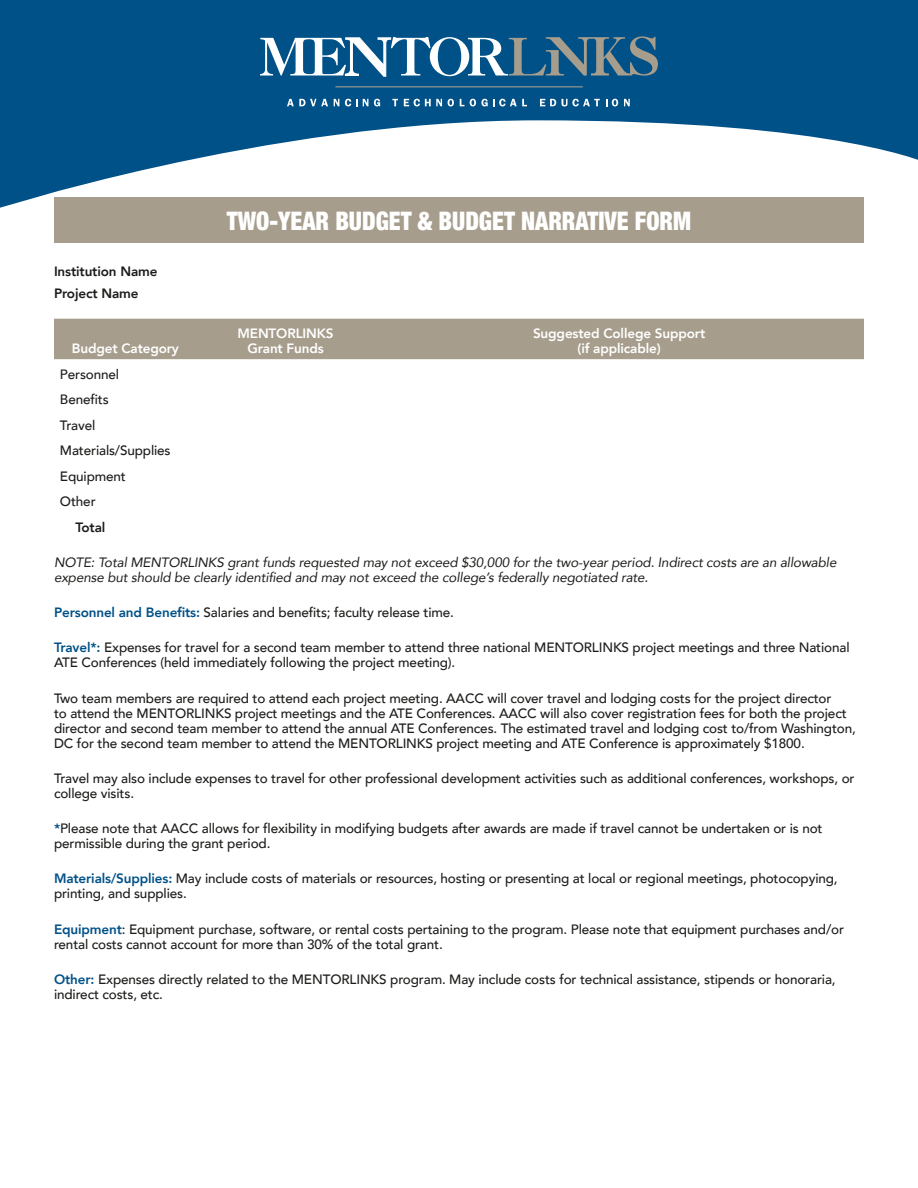
<style>
.page{position:relative;width:918px;height:1188px;background:#fff}
.page>*{position:absolute;margin:0;border:0;box-sizing:border-box;transform-origin:0 0}
.t1{font:900 condensed 25.5px "Helvetica Neue";color:#fff;scale:.93 1}
.t2{font:500 13.5px/15px "Avenir";letter-spacing:-.01em;color:#1d1c1a}
.t3{font:italic 13.5px/15px "Avenir";letter-spacing:-.01em;color:#1d1c1a}
.t4{font:800 13.5px/15px "Avenir";letter-spacing:-.01em;color:#fff;text-align:center}
.t5{font:800 13.5px/21.8px "Avenir";letter-spacing:-.01em;color:#1d1c1a}
.s1{font-weight:800;color:#005188}
</style>
<div class="page">
<svg style="left:0;top:0;width:918px;height:208px;fill:#005188"></svg>
<hr style="left:335px;top:86px;width:248px;height:1px;background:#a69d8c">
<svg style="left:287px;top:99px;width:41px;height:7px"></svg>
<svg style="left:334px;top:99px;width:5px;height:7px"></svg>
<svg style="left:345px;top:99px;width:23px;height:7px"></svg>
<svg style="left:374px;top:99px;width:6px;height:7px"></svg>
<svg style="left:392px;top:99px;width:6px;height:7px"></svg>
<svg style="left:404px;top:99px;width:38px;height:7px"></svg>
<svg style="left:448px;top:99px;width:6px;height:7px"></svg>
<svg style="left:460px;top:99px;width:4px;height:7px"></svg>
<svg style="left:470px;top:99px;width:57px;height:7px"></svg>
<svg style="left:540px;top:99px;width:16px;height:7px"></svg>
<svg style="left:562px;top:99px;width:38px;height:7px"></svg>
<svg style="left:606px;top:99px;width:12px;height:7px"></svg>
<svg style="left:624px;top:99px;width:6px;height:7px"></svg>
<svg style="left:260px;top:36px;width:398px;height:41px"></svg>
<div style="left:54px;top:197px;width:810px;height:45px;background:#a69d8c"></div>
<div style="left:54px;top:319px;width:810px;height:40px;background:#a69d8c"></div>
<p class="t5" style="left:54px;top:260px;width:105px">Institution Name<br>Project Name</p>
<p class="t4" style="left:72px;top:341px;width:109px">Budget Category</p>
<h1 class="t1" style="left:227px;top:200px;width:501px">TWO-YEAR BUDGET &amp; BUDGET NARRATIVE FORM</h1>
<p class="t4" style="left:238px;top:326px;width:98px">MENTORLINKS<br>Grant Funds</p>
<p class="t4" style="left:533px;top:326px;width:174px">Suggested College Support (if applicable)</p>
<p class="t2" style="left:60px;top:361px;width:112px;line-height:25.5px">Personnel<br>Benefits<br>Travel<br>Materials/Supplies<br>Equipment<br>Other</p>
<p class="t5" style="left:75px;top:516px;width:31px">Total</p>
<p class="t3" style="left:54px;top:555px;width:784px">NOTE: Total MENTORLINKS grant funds requested may not exceed $30,000 for the two-year period. Indirect costs are an allowable expense but should be clearly identified and may not exceed the college’s federally negotiated rate.</p>
<p class="t2" style="left:54px;top:604px;width:401px"><span class="s1">Personnel and Benefits:</span> Salaries and benefits; faculty release time.</p>
<p class="t2" style="left:54px;top:640px;width:797px"><span class="s1">Travel*:</span> Expenses for travel for a second team member to attend three national MENTORLINKS project meetings and three National<br>ATE Conferences (held immediately following the project meeting).</p>
<p class="t2" style="left:54px;top:690px;width:803px">Two team members are required to attend each project meeting. AACC will cover travel and lodging costs for the project director<br>to attend the MENTORLINKS project meetings and the ATE Conferences. AACC will also cover registration fees for both the project director and second team member to attend the annual ATE Conferences. The estimated travel and lodging cost to/from Washington, DC for the second team member to attend the MENTORLINKS project meeting and ATE Conference is approximately $1800.</p>
<p class="t2" style="left:54px;top:770px;width:802px">Travel may also include expenses to travel for other professional development activities such as additional conferences, workshops, or college visits.</p>
<p class="t2" style="left:54px;top:820px;width:770px"><span class="s1">*</span>Please note that AACC allows for flexibility in modifying budgets after awards are made if travel cannot be undertaken or is not permissible during the grant period.</p>
<p class="t2" style="left:54px;top:871px;width:785px"><span class="s1">Materials/Supplies:</span> May include costs of materials or resources, hosting or presenting at local or regional meetings, photocopying, printing, and supplies.</p>
<p class="t2" style="left:54px;top:921px;width:792px"><span class="s1">Equipment</span>: Equipment purchase, software, or rental costs pertaining to the program. Please note that equipment purchases and/or rental costs cannot account for more than 30% of the total grant.</p>
<p class="t2" style="left:54px;top:971px;width:783px"><span class="s1">Other:</span> Expenses directly related to the MENTORLINKS program. May include costs for technical assistance, stipends or honoraria, indirect costs, etc.</p>
</div>
